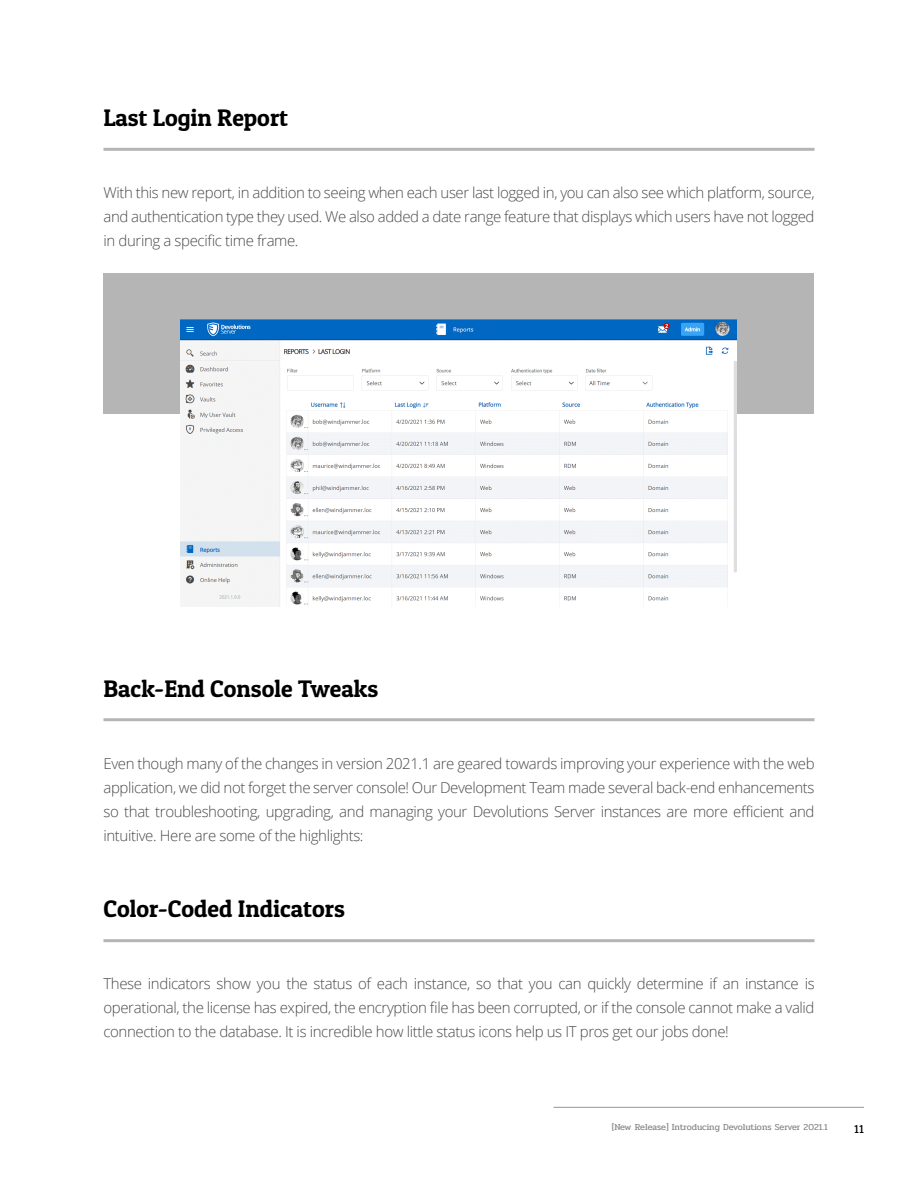
<style>
.page{position:relative;width:918px;height:1188px;background:#fff}
.page>*{position:absolute;margin:0;border:0;box-sizing:border-box;transform-origin:0 0}
.Sous-titre_level2{font:24px "Patua One";color:#000}
.t1{font:300 15px/24px "Open Sans";letter-spacing:-.025em;color:#4a4a4a;text-align:justify}
.t2{font:12px "Pridi";color:#000}
.t3{font:9px "Pridi";color:#858485}
</style>
<div class="page">
<hr style="left:554px;top:1107px;width:310px;height:1px;background:#939598">
<hr style="left:104px;top:148px;width:710px;height:3px;background:#969696">
<div style="left:104px;top:274px;width:710px;height:140px;background:#b5b5b5"></div>
<img style="left:181px;top:320px;width:555px;height:287px">
<hr style="left:104px;top:718px;width:710px;height:3px;background:#969696">
<hr style="left:104px;top:939px;width:710px;height:3px;background:#969696">
<p class="Sous-titre_level2" style="left:104px;top:103px;width:186px">Last Login Report</p>
<p class="t1" style="left:104px;top:180px;width:713px">With this new report, in addition to seeing when each user last logged in, you can also see which platform, source, and authentication type they used. We also added a date range feature that displays which users have not logged in during a specific time frame.</p>
<p class="Sous-titre_level2" style="left:104px;top:673px;width:276px">Back-End Console Tweaks</p>
<p class="t1" style="left:104px;top:751px;width:713px">Even though many of the changes in version 2021.1 are geared towards improving your experience with the web application, we did not forget the server console! Our Development Team made several back-end enhancements so that troubleshooting, upgrading, and managing your Devolutions Server instances are more efficient and intuitive. Here are some of the highlights:</p>
<p class="Sous-titre_level2" style="left:104px;top:894px;width:243px">Color-Coded Indicators</p>
<p class="t1" style="left:104px;top:971px;width:713px">These indicators show you the status of each instance, so that you can quickly determine if an instance is operational, the license has expired, the encryption file has been corrupted, or if the console cannot make a valid connection to the database. It is incredible how little status icons help us IT pros get our jobs done!</p>
<p class="t3" style="left:612px;top:1121px;width:218px">[New Release] Introducing Devolutions Server 2021.1</p>
<p class="t2" style="left:854px;top:1121px;width:11px">11</p>
</div>
